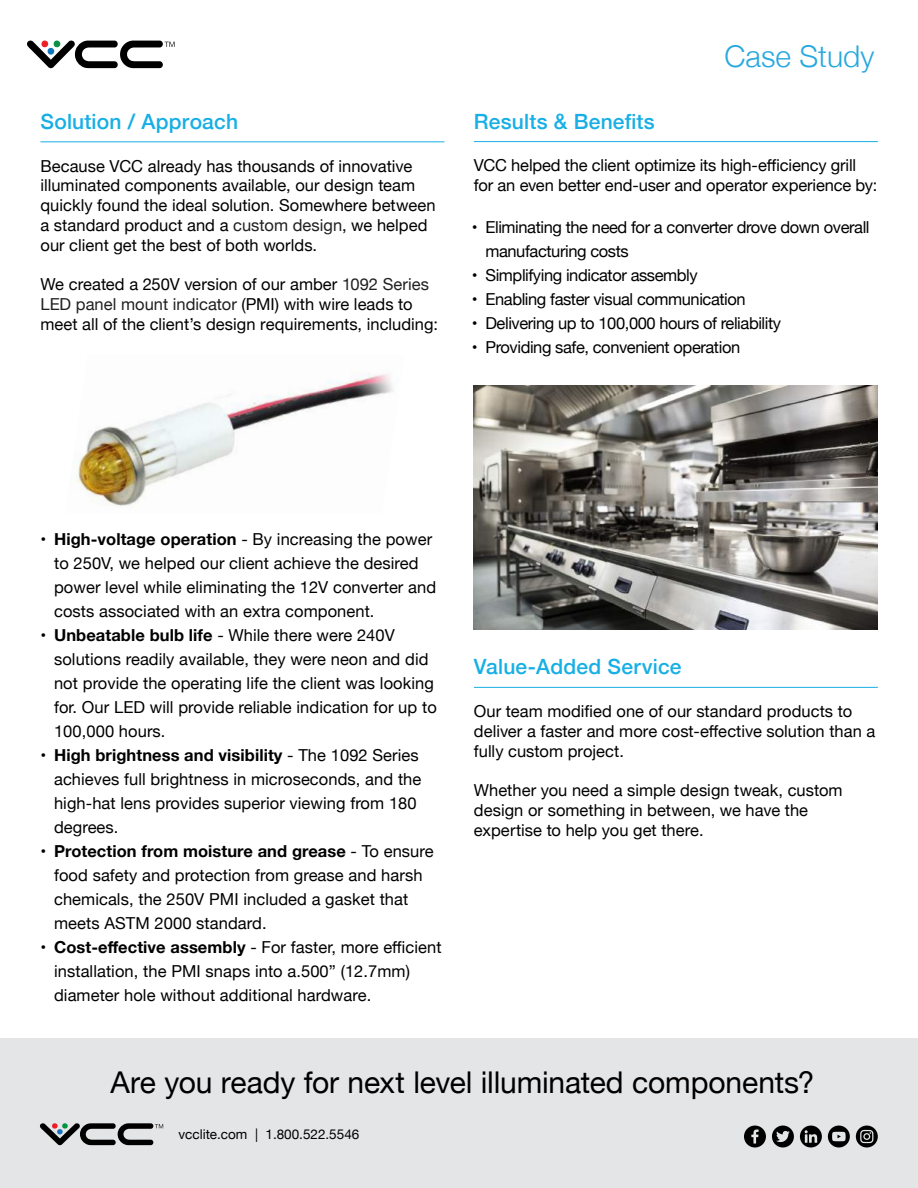
<style>
.page{position:relative;width:918px;height:1188px;background:#fff}
.page>*{position:absolute;margin:0;border:0;box-sizing:border-box;transform-origin:0 0}
.t1{font:30px "Helvetica Neue";letter-spacing:-.005em;color:#000}
.t2{font:300 30px "Helvetica Neue";color:#28a8df}
.t3{font:500 21px "Helvetica Neue";letter-spacing:.01em;color:#17afe5}
.t4{font:16.5px/24px "Helvetica Neue";letter-spacing:.005em;color:#000}
.t5{font:16.5px/24px "Helvetica Neue";letter-spacing:-.025em;color:#000}
.t6{font:13.5px "Helvetica Neue";color:#000}
.s1{color:#211f1f}
.s2{font-weight:700}
</style>
<div class="page">
<div style="left:0;top:1039px;width:918px;height:149px;background:#e4e5e6"></div>
<svg style="left:40px;top:1123px;width:123px;height:23px"></svg>
<svg style="left:744px;top:1126px;width:22px;height:21px"></svg>
<svg style="left:772px;top:1126px;width:22px;height:21px"></svg>
<svg style="left:800px;top:1126px;width:22px;height:21px"></svg>
<svg style="left:828px;top:1126px;width:22px;height:21px"></svg>
<svg style="left:856px;top:1126px;width:22px;height:21px"></svg>
<svg style="left:27px;top:40px;width:148px;height:29px"></svg>
<hr style="left:40px;top:141px;width:404px;height:1px;background:#17afe5">
<hr style="left:474px;top:141px;width:404px;height:1px;background:#17afe5">
<hr style="left:474px;top:687px;width:404px;height:1px;background:#17afe5">
<img style="left:474px;top:385px;width:404px;height:244px">
<img style="left:73px;top:373px;width:320px;height:133px">
<p class="t3" style="left:40px;top:105px;width:199px">Solution / Approach</p>
<p class="t4" style="left:40px;top:157px;width:397px;line-height:19.8px">Because VCC already has thousands of innovative illuminated components available, our design team quickly found the ideal solution. Somewhere between a standard product and a <span class="s1">custom design</span>, we helped our client get the best of both worlds.</p>
<p class="t4" style="left:40px;top:276px;width:399px;line-height:19.8px">We created a 250V version of our amber <span class="s1">1092 Series<br>LED panel mount indicator</span> (PMI) with wire leads to meet all of the client’s design requirements, including:</p>
<p class="t3" style="left:474px;top:104px;width:182px">Results &amp; Benefits</p>
<h1 class="t2" style="left:724px;top:32px;width:152px">Case Study</h1>
<p class="t4" style="left:474px;top:156px;width:405px;line-height:19.8px">VCC helped the client optimize its high-efficiency grill for an even better end-user and operator experience by:</p>
<p class="t5" style="left:485px;top:217px;width:386px;text-indent:-14px">• Eliminating the need for a converter drove down overall manufacturing costs</p>
<p class="t5" style="left:472px;top:265px;width:227px">• Simplifying indicator assembly</p>
<p class="t5" style="left:472px;top:289px;width:275px">• Enabling faster visual communication</p>
<p class="t5" style="left:472px;top:313px;width:311px">• Delivering up to 100,000 hours of reliability</p>
<p class="t5" style="left:472px;top:337px;width:270px">• Providing safe, convenient operation</p>
<p class="t4" style="left:54px;top:528px;width:384px;text-indent:-14px"><span class="s2">• High-voltage operation</span> - By increasing the power to 250V, we helped our client achieve the desired power level while eliminating the 12V converter and costs associated with an extra component.</p>
<p class="t4" style="left:54px;top:624px;width:384px;text-indent:-14px"><span class="s2">• Unbeatable bulb life</span> - While there were 240V solutions readily available, they were neon and did not provide the operating life the client was looking for. Our LED will provide reliable indication for up to 100,000 hours.</p>
<p class="t4" style="left:54px;top:744px;width:369px;text-indent:-14px"><span class="s2">• High brightness and visibility</span> - The 1092 Series achieves full brightness in microseconds, and the high-hat lens provides superior viewing from 180 degrees.</p>
<p class="t4" style="left:54px;top:840px;width:381px;text-indent:-14px"><span class="s2">• Protection from moisture and grease</span> - To ensure food safety and protection from grease and harsh chemicals, the 250V PMI included a gasket that meets ASTM 2000 standard.</p>
<p class="t4" style="left:54px;top:936px;width:389px;text-indent:-14px"><span class="s2">• Cost-effective assembly</span> - For faster, more efficient installation, the PMI snaps into a.500” (12.7mm) diameter hole without additional hardware.</p>
<p class="t3" style="left:474px;top:650px;width:209px">Value-Added Service</p>
<p class="t4" style="left:474px;top:702px;width:403px;line-height:19.8px">Our team modified one of our standard products to deliver a faster and more cost-effective solution than a fully custom project.</p>
<p class="t4" style="left:474px;top:781px;width:370px;line-height:19.8px">Whether you need a simple design tweak, custom design or something in between, we have the expertise to help you get there.</p>
<h1 class="t1" style="left:110px;top:1060px;width:705px">Are you ready for next level illuminated components?</h1>
<p class="t6" style="left:178px;top:1125px;width:182px">vcclite.com | 1.800.522.5546</p>
</div>
